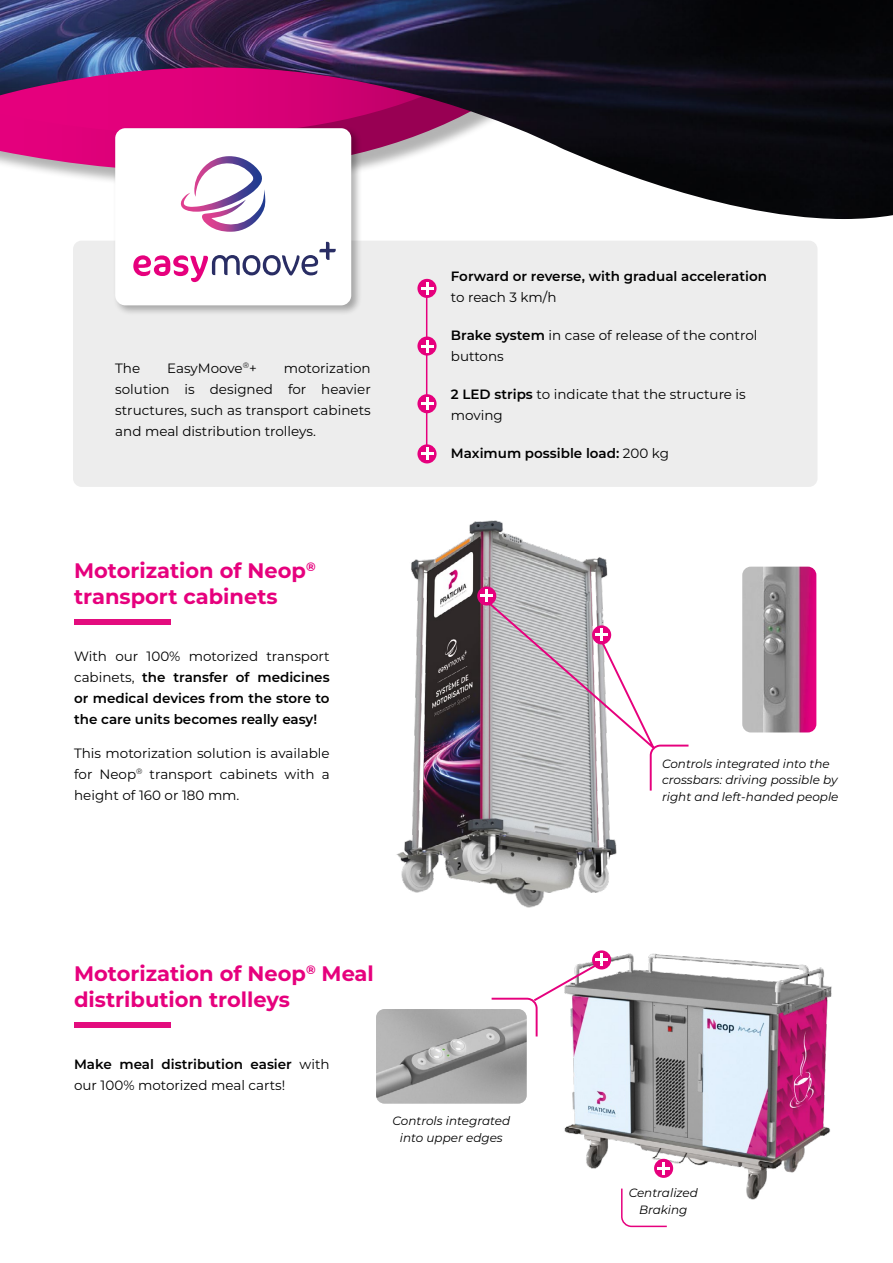
<style>
.page{position:relative;width:893px;height:1263px;background:#fff}
.page>*{position:absolute;margin:0;border:0;box-sizing:border-box;transform-origin:0 0}
.t1{font:700 21px/25.5px "Montserrat";color:#e6007d}
.t2{font:13.5px/21px "Montserrat";color:#000}
.t3{font:600 13.5px/21px "Montserrat";color:#000;text-align:justify}
.t4{font:italic 12px/16.5px "Montserrat";color:#000;text-align:center}
.s1{font-weight:400}
.s2{font-weight:600}
</style>
<div class="page">
<img style="left:0;top:0;width:893px;height:219px">
<div style="left:73px;top:241px;width:744px;height:246px;background:#ededed;border-radius:9px"></div>
<img style="left:564px;top:953px;width:268px;height:247px">
<hr style="left:426px;top:293px;width:1px;height:168px;background:#e6007d">
<svg style="left:417px;top:279px;width:20px;height:19px"></svg>
<svg style="left:421px;top:282px;width:12px;height:13px"></svg>
<svg style="left:417px;top:336px;width:20px;height:20px"></svg>
<svg style="left:421px;top:340px;width:12px;height:12px"></svg>
<svg style="left:417px;top:394px;width:20px;height:19px"></svg>
<svg style="left:421px;top:397px;width:12px;height:13px"></svg>
<svg style="left:417px;top:444px;width:20px;height:19px"></svg>
<svg style="left:421px;top:448px;width:12px;height:12px"></svg>
<img style="left:396px;top:520px;width:221px;height:388px">
<svg style="left:477px;top:586px;width:19px;height:19px"></svg>
<img style="left:742px;top:567px;width:74px;height:165px">
<img style="left:376px;top:1009px;width:151px;height:95px">
<div style="left:113px;top:126px;width:249px;height:190px;background:#000;opacity:.3"></div>
<div style="left:115px;top:128px;width:236px;height:177px;background:#fff;border-radius:10px"></div>
<svg style="left:133px;top:242px;width:203px;height:40px"></svg>
<svg style="left:180px;top:156px;width:85px;height:76px"></svg>
<div style="left:74px;top:620px;width:97px;height:5px;background:#e30c7e"></div>
<div style="left:74px;top:1023px;width:97px;height:5px;background:#e30c7e"></div>
<svg style="left:654px;top:1159px;width:19px;height:19px"></svg>
<svg style="left:657px;top:1162px;width:13px;height:12px"></svg>
<svg style="left:592px;top:950px;width:19px;height:19px"></svg>
<svg style="left:480px;top:590px;width:209px;height:202px"></svg>
<svg style="left:620px;top:1187px;width:48px;height:41px"></svg>
<svg style="left:490px;top:954px;width:118px;height:84px"></svg>
<p class="t2" style="left:115px;top:357px;width:27px">The</p>
<p class="t2" style="left:167px;top:357px;width:91px">EasyMoove<sup>®</sup>+</p>
<p class="t2" style="left:115px;top:357px;width:257px;text-align:justify;text-indent:169px">motorization solution is designed for heavier structures, such as transport cabinets and meal distribution trolleys.</p>
<h1 class="t1" style="left:74px;top:557px;width:243px">Motorization of Neop<sup>® </sup>transport cabinets</h1>
<p class="t3" style="left:74px;top:645px;width:257px"><span class="s1">With our 100% motorized transport cabinets,</span> the transfer of medicines or medical devices from the store to the care units becomes really easy!</p>
<p class="t2" style="left:74px;top:742px;width:257px;text-align:justify">This motorization solution is available for Neop<sup>®</sup> transport cabinets with a height of 160 or 180 mm.</p>
<p class="t3" style="left:451px;top:265px;width:318px">Forward or reverse, with gradual acceleration</p>
<p class="t2" style="left:451px;top:286px;width:107px">to reach 3 km/h</p>
<p class="t2" style="left:451px;top:324px;width:308px"><span class="s2">Brake system</span> in case of release of the control buttons</p>
<p class="t2" style="left:451px;top:384px;width:296px"><span class="s2">2 LED strips</span> to indicate that the structure is moving</p>
<p class="t3" style="left:451px;top:442px;width:220px">Maximum possible load: <span class="s1">200 kg</span></p>
<p class="t4" style="left:662px;top:755px;width:178px;text-align:left">Controls integrated into the crossbars: driving possible by right and left-handed people</p>
<h1 class="t1" style="left:74px;top:960px;width:301px">Motorization of Neop<sup>®</sup> Meal distribution trolleys</h1>
<p class="t2" style="left:74px;top:1053px;width:257px"><span class="s2">Make meal distribution easier</span> with our 100% motorized meal carts!</p>
<p class="t4" style="left:393px;top:1112px;width:119px">Controls integrated into upper edges</p>
<p class="t4" style="left:629px;top:1184px;width:71px">Centralized<br>Braking</p>
</div>
